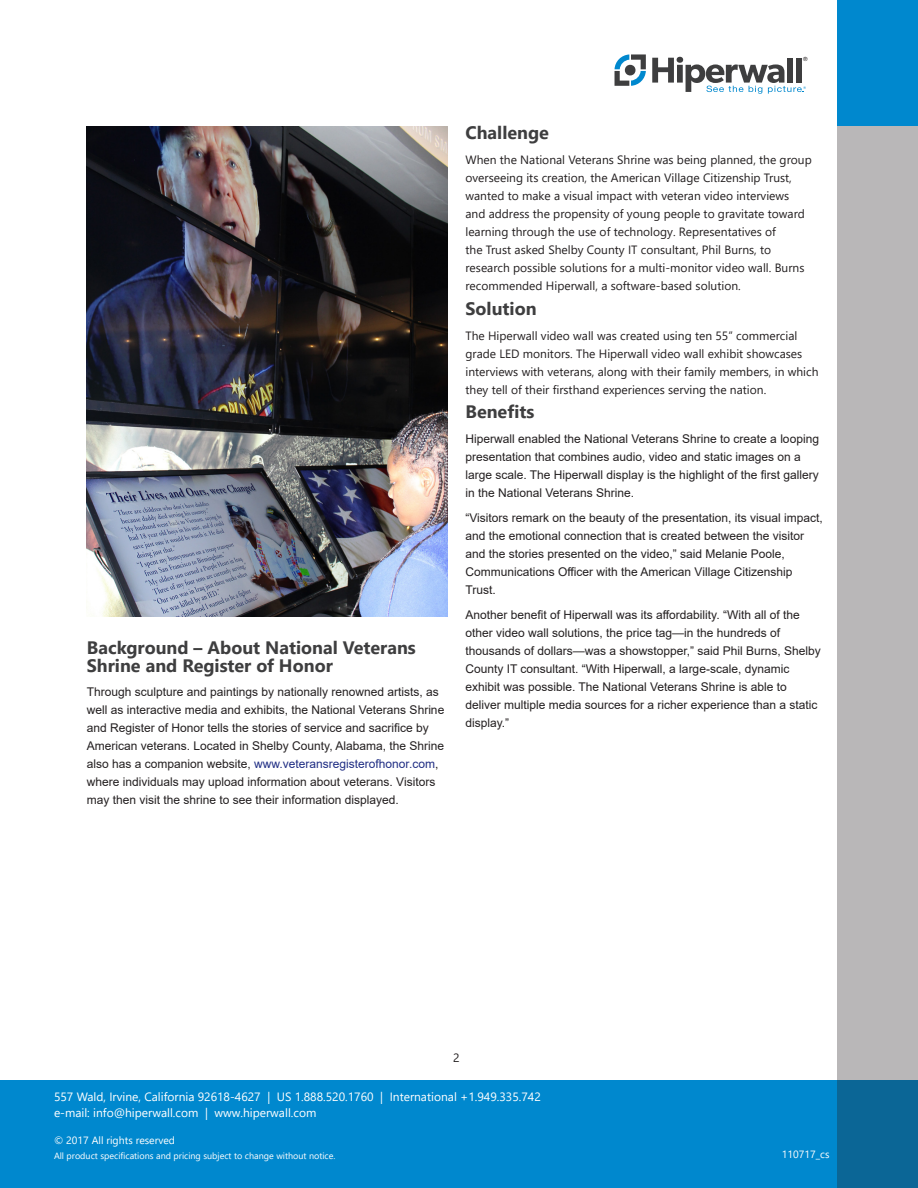
<style>
.page{position:relative;width:918px;height:1188px;background:#fff}
.page>*{position:absolute;margin:0;border:0;box-sizing:border-box;transform-origin:0 0}
.Section_Header{font:700 18px/18px "Segoe UI";color:#3e3e3f}
.Body_Paragraph_Main{font:12px/18px "Arial";color:#231f20}
.Body_Paragraph_Main-2{font:12px/18px "Segoe UI";color:#231f20}
.t1{font:12px/16.5px "Segoe UI";color:#fff}
.t2{font:10.5px "Segoe UI";color:#fff}
.t3{font:9px "Segoe UI";color:#fff}
.t4{font:5.7px "Helvetica Neue";color:#231f20}
.s1{color:#202e84}
</style>
<div class="page">
<div style="left:0;top:1080px;width:918px;height:108px;background:#0088ce"></div>
<div style="left:837px;top:0;width:81px;height:126px;background:#0088ce"></div>
<svg style="left:837px;top:126px;width:81px;height:1062px;background:#a7aeb4"></svg>
<svg style="left:652px;top:57px;width:154px;height:37px"></svg>
<svg style="left:615px;top:54px;width:31px;height:32px"></svg>
<img style="left:87px;top:126px;width:361px;height:490px">
<p class="t4" style="left:803px;top:55px;width:6px">®</p>
<p class="Section_Header" style="left:87px;top:637px;width:331px">Background – About National Veterans<br>Shrine and Register of Honor</p>
<p class="Body_Paragraph_Main" style="left:87px;top:683px;width:359px">Through sculpture and paintings by nationally renowned artists, as well as interactive media and exhibits, the National Veterans Shrine and Register of Honor tells the stories of service and sacrifice by American veterans. Located in Shelby County, Alabama, the Shrine also has a companion website, <span class="s1">www.veteransregisterofhonor.com</span>, where individuals may upload information about veterans. Visitors may then visit the shrine to see their information displayed.</p>
<p class="Section_Header" style="left:465px;top:123px;width:85px">Challenge</p>
<p class="Body_Paragraph_Main-2" style="left:465px;top:150px;width:348px">When the National Veterans Shrine was being planned, the group overseeing its creation, the American Village Citizenship Trust, wanted to make a visual impact with veteran video interviews and address the propensity of young people to gravitate toward learning through the use of technology. Representatives of<br>the Trust asked Shelby County IT consultant, Phil Burns, to research possible solutions for a multi-monitor video wall. Burns recommended Hiperwall, a software-based solution.</p>
<p class="Section_Header" style="left:465px;top:298px;width:73px">Solution</p>
<p class="Body_Paragraph_Main-2" style="left:465px;top:325px;width:354px">The Hiperwall video wall was created using ten 55” commercial grade LED monitors. The Hiperwall video wall exhibit showcases interviews with veterans, along with their family members, in which they tell of their firsthand experiences serving the nation.</p>
<p class="Section_Header" style="left:465px;top:402px;width:70px">Benefits</p>
<p class="Body_Paragraph_Main" style="left:465px;top:430px;width:355px">Hiperwall enabled the National Veterans Shrine to create a looping presentation that combines audio, video and static images on a large scale. The Hiperwall display is the highlight of the first gallery in the National Veterans Shrine.</p>
<p class="Body_Paragraph_Main" style="left:465px;top:509px;width:359px">“Visitors remark on the beauty of the presentation, its visual impact, and the emotional connection that is created between the visitor and the stories presented on the video,” said Melanie Poole, Communications Officer with the American Village Citizenship Trust.</p>
<p class="Body_Paragraph_Main" style="left:465px;top:605px;width:357px">Another benefit of Hiperwall was its affordability. “With all of the other video wall solutions, the price tag—in the hundreds of thousands of dollars—was a showstopper,” said Phil Burns, Shelby County IT consultant. “With Hiperwall, a large-scale, dynamic exhibit was possible. The National Veterans Shrine is able to deliver multiple media sources for a richer experience than a static display.”</p>
<p class="Body_Paragraph_Main-2" style="left:453px;top:1047px;width:8px">2</p>
<p class="t1" style="left:54px;top:1087px;width:488px">557 Wald, Irvine, California 92618-4627 | US 1.888.520.1760 | International +1.949.335.742 e-mail: info@hiperwall.com | www.hiperwall.com</p>
<p class="t3" style="left:54px;top:1147px;width:283px">All product specifications and pricing subject to change without notice.</p>
<p class="t2" style="left:54px;top:1130px;width:123px">© 2017 All rights reserved</p>
<p class="t2" style="left:782px;top:1144px;width:49px">110717_cs</p>
</div>
